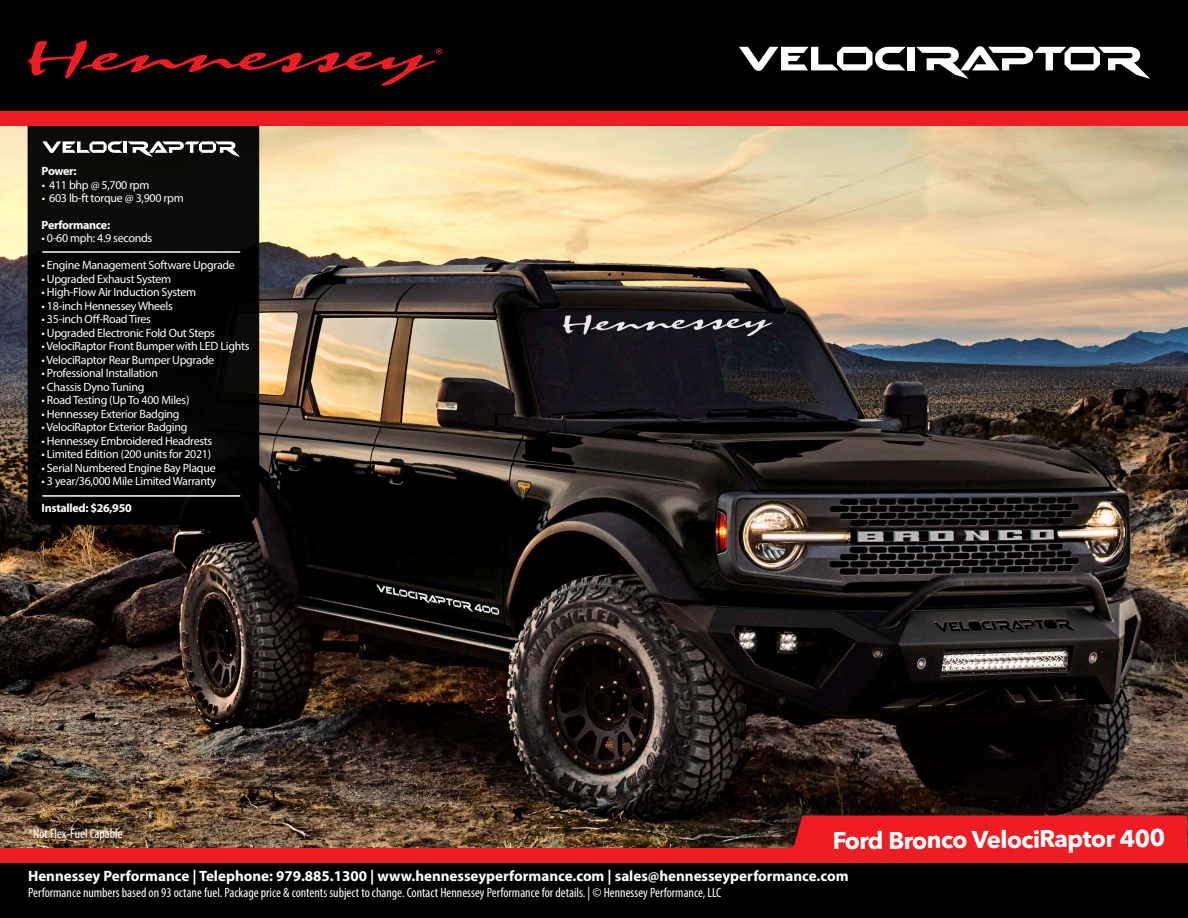
<style>
.page{position:relative;width:1188px;height:918px;background:#fff}
.page>*{position:absolute;margin:0;border:0;box-sizing:border-box;transform-origin:0 0}
.t1{font:700 24px "Avenir Next LT Pro";letter-spacing:-.035em;color:#fff}
.t2{font:700 15px "Myriad Pro";color:#fff}
.t3{font:condensed 13.5px "Myriad Pro";color:#fff}
.t4{font:12px "Myriad Pro";letter-spacing:-.025em;color:#fff}
.t5{font:700 12px "Myriad Pro";letter-spacing:-.025em;color:#fff}
</style>
<div class="page">
<img style="left:0;top:125px;width:1188px;height:723px">
<div style="left:0;top:850px;width:1188px;height:68px;background:#000001"></div>
<div style="left:0;top:848px;width:1188px;height:14px;background:#ee1d23"></div>
<div style="left:0;top:0;width:1188px;height:111px;background:#000001"></div>
<svg style="left:27px;top:40px;width:415px;height:46px"></svg>
<div style="left:907px;top:47px;width:8px;height:24px;background:#fff"></div>
<svg style="left:739px;top:47px;width:167px;height:24px"></svg>
<svg style="left:916px;top:46px;width:234px;height:33px"></svg>
<div style="left:789px;top:815px;width:399px;height:33px;background:#ee1d23"></div>
<div style="left:28px;top:110px;width:231px;height:415px;background:#000001;border-radius:18px"></div>
<hr style="left:42px;top:495px;width:198px;height:2px;background:#fff">
<svg style="left:42px;top:141px;width:198px;height:16px"></svg>
<hr style="left:42px;top:251px;width:198px;height:2px;background:#fff">
<div style="left:0;top:111px;width:1188px;height:14px;background:#ee1d23"></div>
<p class="t5" style="left:42px;top:163px;width:36px">Power:</p>
<p class="t4" style="left:42px;top:177px;width:109px">• 411 bhp @ 5,700 rpm</p>
<p class="t4" style="left:42px;top:191px;width:144px">• 603 lb-ft torque @ 3,900 rpm</p>
<p class="t5" style="left:42px;top:217px;width:70px">Performance:</p>
<p class="t4" style="left:42px;top:231px;width:112px">• 0-60 mph: 4.9 seconds</p>
<p class="t4" style="left:42px;top:258px;width:195px">• Engine Management Software Upgrade</p>
<p class="t4" style="left:42px;top:272px;width:131px">• Upgraded Exhaust System</p>
<p class="t4" style="left:42px;top:285px;width:156px">• High-Flow Air Induction System</p>
<p class="t4" style="left:42px;top:299px;width:133px">• 18-inch Hennessey Wheels</p>
<p class="t4" style="left:42px;top:312px;width:111px">• 35-inch Off-Road Tires</p>
<p class="t4" style="left:42px;top:326px;width:175px">• Upgraded Electronic Fold Out Steps</p>
<p class="t4" style="left:42px;top:339px;width:209px">• VelociRaptor Front Bumper with LED Lights</p>
<p class="t4" style="left:42px;top:353px;width:174px">• VelociRaptor Rear Bumper Upgrade</p>
<p class="t4" style="left:42px;top:366px;width:118px">• Professional Installation</p>
<p class="t4" style="left:42px;top:380px;width:104px">• Chassis Dyno Tuning</p>
<p class="t4" style="left:42px;top:393px;width:149px">• Road Testing (Up To 400 Miles)</p>
<p class="t4" style="left:42px;top:407px;width:139px">• Hennessey Exterior Badging</p>
<p class="t4" style="left:42px;top:420px;width:147px">• VelociRaptor Exterior Badging</p>
<p class="t4" style="left:42px;top:434px;width:172px">• Hennessey Embroidered Headrests</p>
<p class="t4" style="left:42px;top:447px;width:171px">• Limited Edition (200 units for 2021)</p>
<p class="t4" style="left:42px;top:461px;width:176px">• Serial Numbered Engine Bay Plaque</p>
<p class="t4" style="left:42px;top:474px;width:176px">• 3 year/36,000 Mile Limited Warranty</p>
<p class="t5" style="left:42px;top:501px;width:92px">Installed: $26,950</p>
<p class="t3" style="left:28px;top:826px;width:96px">*Not Flex-Fuel Capable</p>
<p class="t1" style="left:833px;top:825px;width:334px">Ford Bronco VelociRaptor 400</p>
<p class="t2" style="left:28px;top:866px;width:822px">Hennessey Performance | Telephone: 979.885.1300 | www.hennesseyperformance.com | sales@hennesseyperformance.com</p>
<p class="t3" style="left:28px;top:885px;width:695px">Performance numbers based on 93 octane fuel. Package price &amp; contents subject to change. Contact Hennessey Performance for details. | © Hennessey Performance, LLC</p>
</div>
